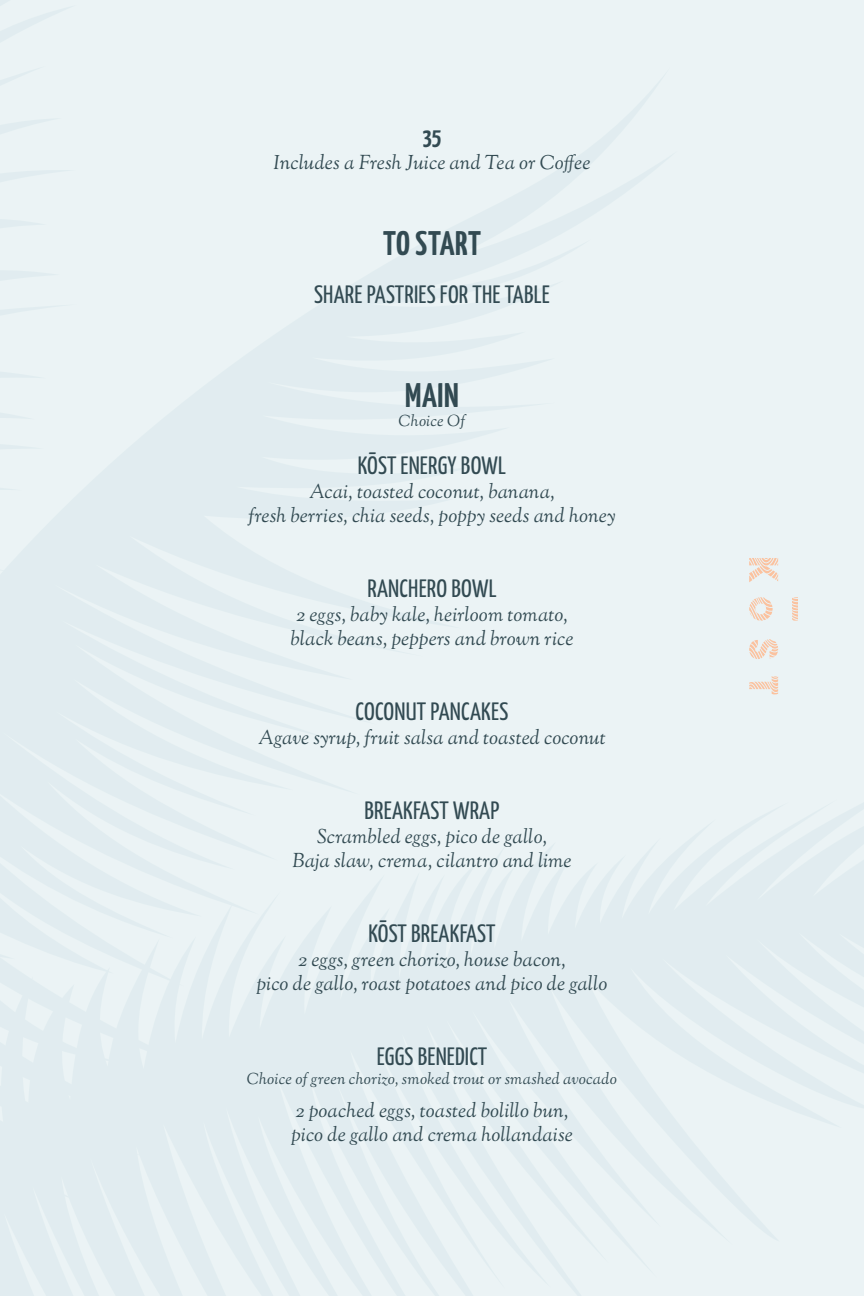
<style>
.page{position:relative;width:864px;height:1296px;background:#ebf3f5}
.page>*{position:absolute;margin:0;border:0;box-sizing:border-box;transform-origin:0 0}
.t1{font:700 34px "Yanone Kaffeesatz";letter-spacing:.015em;color:#324a52}
.t2{font:25px "Yanone Kaffeesatz";letter-spacing:.01em;color:#324a52}
.t3{font:700 24px "Yanone Kaffeesatz";color:#324a52}
.t4{font:italic 20px/24px "Sorts Mill Goudy";letter-spacing:.005em;color:#324a52;text-align:center}
.t5{font:italic 16px "Sorts Mill Goudy";letter-spacing:.015em;color:#324a52}
</style>
<div class="page">
<svg style="left:749px;top:639px;width:29px;height:20px"></svg>
<svg style="left:749px;top:558px;width:29px;height:24px"></svg>
<svg style="left:749px;top:597px;width:24px;height:24px"></svg>
<svg style="left:749px;top:676px;width:30px;height:19px"></svg>
<svg style="left:792px;top:597px;width:6px;height:24px"></svg>
<p class="t3" style="left:423px;top:120px;width:20px">35</p>
<p class="t4" style="left:274px;top:153px;width:318px">Includes a Fresh Juice and Tea or Coffee</p>
<h1 class="t1" style="left:383px;top:219px;width:99px">TO START</h1>
<p class="t2" style="left:314px;top:277px;width:237px">SHARE PASTRIES FOR THE TABLE</p>
<h1 class="t1" style="left:405px;top:371px;width:55px">MAIN</h1>
<p class="t5" style="left:399px;top:411px;width:68px">Choice Of</p>
<p class="t2" style="left:358px;top:448px;width:150px">KŌST ENERGY BOWL</p>
<p class="t4" style="left:248px;top:481px;width:369px">Acai, toasted coconut, banana,<br>fresh berries, chia seeds, poppy seeds and honey</p>
<p class="t2" style="left:367px;top:571px;width:131px">RANCHERO BOWL</p>
<p class="t4" style="left:290px;top:604px;width:285px;text-align:left">2 eggs, baby kale, heirloom tomato, black beans, peppers and brown rice</p>
<p class="t2" style="left:356px;top:694px;width:154px">COCONUT PANCAKES</p>
<p class="t4" style="left:258px;top:727px;width:349px">Agave syrup, fruit salsa and toasted coconut</p>
<p class="t2" style="left:365px;top:793px;width:136px">BREAKFAST WRAP</p>
<p class="t4" style="left:292px;top:826px;width:281px">Scrambled eggs, pico de gallo,<br>Baja slaw, crema, cilantro and lime</p>
<p class="t2" style="left:369px;top:916px;width:128px">KŌST BREAKFAST</p>
<p class="t4" style="left:256px;top:949px;width:353px">2 eggs, green chorizo, house bacon,<br>pico de gallo, roast potatoes and pico de gallo</p>
<p class="t2" style="left:377px;top:1039px;width:112px">EGGS BENEDICT</p>
<p class="t5" style="left:247px;top:1069px;width:372px">Choice of green chorizo, smoked trout or smashed avocado</p>
<p class="t4" style="left:291px;top:1101px;width:283px;text-align:left">2 poached eggs, toasted bolillo bun, pico de gallo and crema hollandaise</p>
</div>
